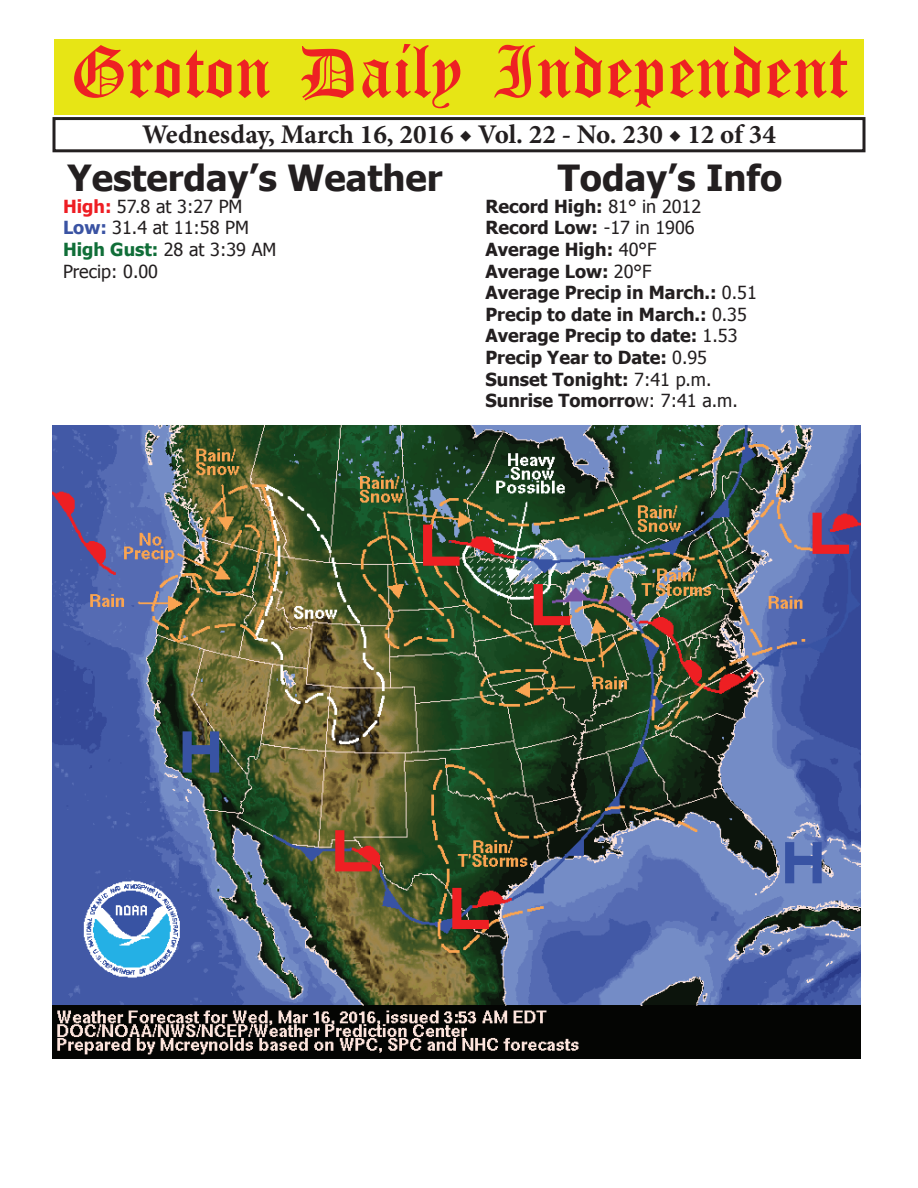
<style>
.page{position:relative;width:918px;height:1188px;background:#fff}
.page>*{position:absolute;margin:0;border:0;box-sizing:border-box;transform-origin:0 0}
.t1{font:54px "Old English Five";color:#ee2123}
.t2{font:700 36px "Tahoma";color:#231f20}
.t3{font:700 27px "Minion Pro";color:#231f20}
.t4{font:700 18px/21.6px "Tahoma";color:#231f20}
.t5{font:18px/21.6px "Tahoma";color:#231f20}
.s1{font-weight:700;color:#ee1d23}
.s2{font-weight:700;color:#3a53a3}
.s3{font-weight:700;color:#106e38}
.s4{font-weight:400}
</style>
<div class="page">
<div style="left:52px;top:117px;width:814px;height:35px;border:3px solid #231f20"></div>
<div style="left:54px;top:40px;width:810px;height:75px;background:#e7e515"></div>
<img style="left:52px;top:426px;width:809px;height:632px">
<h1 class="t1" style="left:70px;top:47px;width:779px">Groton Daily Independent</h1>
<h3 class="t3" style="left:142px;top:116px;width:635px">Wednesday, March 16, 2016 ◆ Vol. 22 - No. 230 ◆ 12 of 34</h3>
<h2 class="t2" style="left:68px;top:153px;width:376px">Yesterday’s Weather</h2>
<p class="t5" style="left:63px;top:195px;width:215px"><span class="s1">High:</span> 57.8 at 3:27 PM<br><span class="s2">Low:</span> 31.4 at 11:58 PM<br><span class="s3">High Gust:</span> 28 at 3:39 AM<br>Precip: 0.00</p>
<h2 class="t2" style="left:558px;top:153px;width:226px">Today’s Info</h2>
<p class="t4" style="left:485px;top:194px;width:273px">Record High: <span class="s4">81° in 2012<br></span>Record Low: <span class="s4">-17 in 1906<br></span>Average High: <span class="s4">40°F<br></span>Average Low: <span class="s4">20°F<br></span>Average Precip in March.: <span class="s4">0.51<br></span>Precip to date in March.: <span class="s4">0.35<br></span>Average Precip to date: <span class="s4">1.53<br></span>Precip Year to Date: <span class="s4">0.95<br></span>Sunset Tonight: <span class="s4">7:41 p.m.<br></span>Sunrise Tomorro<span class="s4">w: 7:41 a.m.</span></p>
</div>
